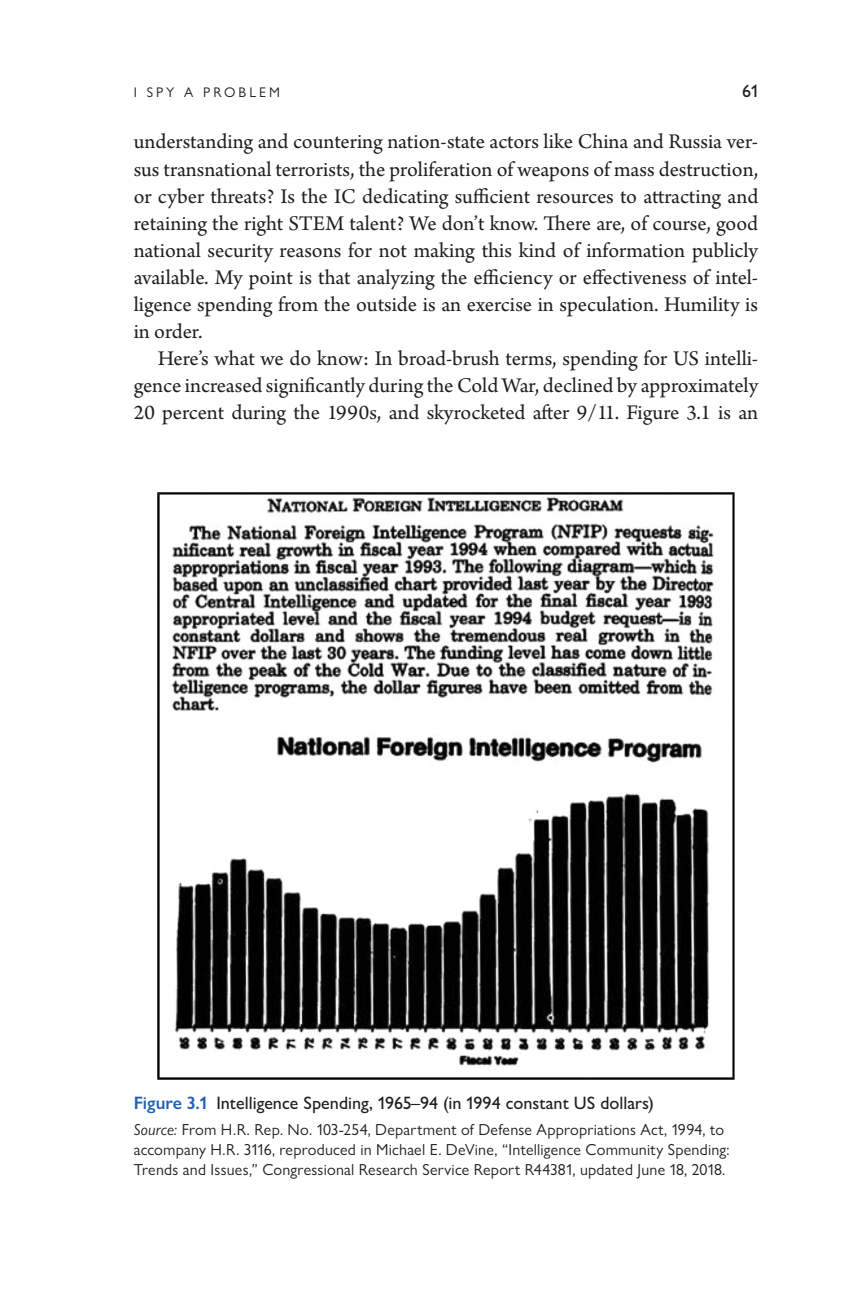
<style>
.page{position:relative;width:868px;height:1299px;background:#fff}
.page>*{position:absolute;margin:0;border:0;box-sizing:border-box;transform-origin:0 0}
.TXP{font:22px/27px "Arno Pro";color:#231f20;text-align:justify}
.FC{font:500 18px "Gill Sans Nova";color:#231f20}
.FSN{font:16px/20px "Gill Sans Nova";letter-spacing:.015em;color:#231f20}
.t1{font:14px "Gill Sans Nova";color:#231f20}
.s1{font-weight:600;color:#2362af}
.s2{font-style:italic}
</style>
<div class="page">
<img style="left:158px;top:492px;width:576px;height:587px">
<p class="t1" style="left:134px;top:84px;width:32px">I Spy</p>
<p class="t1" style="left:184px;top:84px;width:41px">a Problem</p>
<p class="FC" style="left:742px;top:80px;width:18px">61</p>
<p class="TXP" style="left:134px;top:129px;width:626px">understanding and countering nation-state actors like China and Russia ver&shy;sus transnational terrorists, the proliferation of weapons of mass destruction, or cyber threats? Is the IC dedicating sufficient resources to attracting and retaining the right STEM talent? We don’t know. There are, of course, good national security reasons for not making this kind of information publicly available. My point is that analyzing the efficiency or effectiveness of intel&shy;ligence spending from the outside is an exercise in speculation. Humility is in order.</p>
<p class="TXP" style="left:134px;top:345px;width:626px;text-indent:24px">Here’s what we do know: In broad-brush terms, spending for US intelli&shy;gence increased significantly during the Cold War, declined by approximately 20 percent during the 1990s, and skyrocketed after 9/11. Figure 3.1 is an</p>
<p class="FC" style="left:134px;top:1092px;width:521px"><span class="s1">Figure 3.1</span> Intelligence Spending, 1965–94 (in 1994 constant US dollars)</p>
<p class="FSN" style="left:134px;top:1119px;width:597px"><span class="s2">Source:</span> From H.R. Rep. No. 103-254, Department of Defense Appropriations Act, 1994, to accompany H.R. 3116, reproduced in Michael E. DeVine, “Intelligence Community Spending:<br>Trends and Issues,” Congressional Research Service Report R44381, updated June 18, 2018.</p>
</div>
